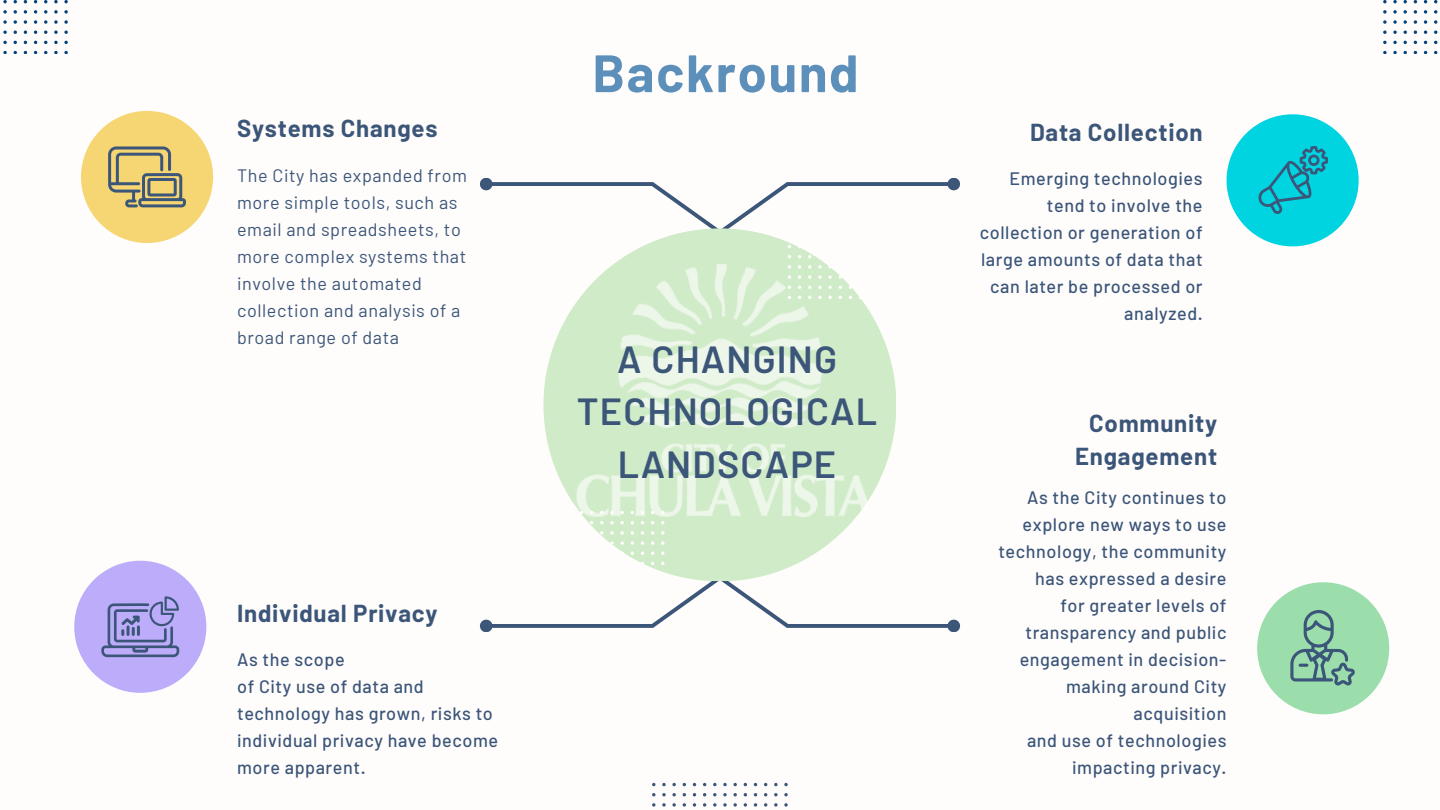
<style>
.page{position:relative;width:1440px;height:810px;background:#fff}
.page>*{position:absolute;margin:0;border:0;box-sizing:border-box;transform-origin:0 0}
.t1{font:700 52.6px "Barlow";letter-spacing:.03em;color:#5c90bb}
.t2{font:600 37.7px/52.2px "Barlow";letter-spacing:.03em;color:#3c5679;text-align:center}
.t3{font:700 24px/33px "Barlow";letter-spacing:.03em;color:#3c5679;text-align:center}
.t4{font:500 18px/27px "Barlow";letter-spacing:.03em;color:#3c5679;text-align:right}
.t5{font:18px/27px "Barlow";letter-spacing:.03em;color:#3c5679}
</style>
<div class="page">
<svg style="left:734px;top:566px;width:226px;height:66px"></svg>
<svg style="left:480px;top:178px;width:226px;height:47px"></svg>
<div style="left:543px;top:228px;width:353px;height:353px;background:#d0ebc8;border-radius:50%"></div>
<div style="left:81px;top:111px;width:132px;height:132px;background:#f6d673;border-radius:50%"></div>
<div style="left:74px;top:561px;width:132px;height:132px;background:#bdacfa;border-radius:50%"></div>
<div style="left:1227px;top:114px;width:132px;height:132px;background:#00d4e1;border-radius:50%"></div>
<div style="left:1257px;top:582px;width:132px;height:132px;background:#9bdeac;border-radius:50%"></div>
<svg style="left:101px;top:596px;width:78px;height:61px"></svg>
<svg style="left:108px;top:146px;width:78px;height:61px"></svg>
<svg style="left:1290px;top:610px;width:65px;height:76px"></svg>
<svg style="left:1258px;top:146px;width:70px;height:68px"></svg>
<svg style="left:3px;top:0;width:4px;height:3px"></svg>
<svg style="left:3px;top:10px;width:4px;height:4px"></svg>
<svg style="left:3px;top:20px;width:4px;height:4px"></svg>
<svg style="left:3px;top:31px;width:4px;height:3px"></svg>
<svg style="left:3px;top:41px;width:4px;height:3px"></svg>
<svg style="left:3px;top:51px;width:4px;height:3px"></svg>
<svg style="left:14px;top:10px;width:3px;height:4px"></svg>
<svg style="left:14px;top:20px;width:3px;height:4px"></svg>
<svg style="left:24px;top:10px;width:3px;height:4px"></svg>
<svg style="left:24px;top:20px;width:3px;height:4px"></svg>
<svg style="left:34px;top:10px;width:3px;height:4px"></svg>
<svg style="left:34px;top:20px;width:3px;height:4px"></svg>
<svg style="left:44px;top:10px;width:3px;height:4px"></svg>
<svg style="left:44px;top:20px;width:3px;height:4px"></svg>
<svg style="left:54px;top:0;width:4px;height:3px"></svg>
<svg style="left:54px;top:10px;width:4px;height:4px"></svg>
<svg style="left:54px;top:20px;width:4px;height:4px"></svg>
<svg style="left:54px;top:31px;width:4px;height:3px"></svg>
<svg style="left:54px;top:41px;width:4px;height:3px"></svg>
<svg style="left:54px;top:51px;width:4px;height:3px"></svg>
<svg style="left:64px;top:0;width:4px;height:3px"></svg>
<svg style="left:64px;top:10px;width:4px;height:4px"></svg>
<svg style="left:64px;top:20px;width:4px;height:4px"></svg>
<svg style="left:64px;top:31px;width:4px;height:3px"></svg>
<svg style="left:64px;top:41px;width:4px;height:3px"></svg>
<svg style="left:64px;top:51px;width:4px;height:3px"></svg>
<svg style="left:652px;top:803px;width:3px;height:4px"></svg>
<svg style="left:662px;top:783px;width:4px;height:3px"></svg>
<svg style="left:662px;top:793px;width:4px;height:3px"></svg>
<svg style="left:662px;top:803px;width:4px;height:4px"></svg>
<svg style="left:672px;top:783px;width:4px;height:3px"></svg>
<svg style="left:672px;top:793px;width:4px;height:3px"></svg>
<svg style="left:672px;top:803px;width:4px;height:4px"></svg>
<svg style="left:683px;top:803px;width:3px;height:4px"></svg>
<svg style="left:693px;top:803px;width:3px;height:4px"></svg>
<svg style="left:703px;top:803px;width:3px;height:4px"></svg>
<svg style="left:713px;top:783px;width:4px;height:3px"></svg>
<svg style="left:713px;top:793px;width:4px;height:3px"></svg>
<svg style="left:713px;top:803px;width:4px;height:4px"></svg>
<svg style="left:723px;top:783px;width:4px;height:3px"></svg>
<svg style="left:723px;top:793px;width:4px;height:3px"></svg>
<svg style="left:723px;top:803px;width:4px;height:4px"></svg>
<svg style="left:733px;top:783px;width:4px;height:3px"></svg>
<svg style="left:733px;top:793px;width:4px;height:3px"></svg>
<svg style="left:733px;top:803px;width:4px;height:4px"></svg>
<svg style="left:744px;top:803px;width:3px;height:4px"></svg>
<svg style="left:754px;top:803px;width:3px;height:4px"></svg>
<svg style="left:764px;top:803px;width:3px;height:4px"></svg>
<svg style="left:774px;top:783px;width:4px;height:3px"></svg>
<svg style="left:774px;top:793px;width:4px;height:3px"></svg>
<svg style="left:774px;top:803px;width:4px;height:4px"></svg>
<svg style="left:784px;top:783px;width:4px;height:3px"></svg>
<svg style="left:784px;top:793px;width:4px;height:3px"></svg>
<svg style="left:784px;top:803px;width:4px;height:4px"></svg>
<svg style="left:1383px;top:0;width:4px;height:3px"></svg>
<svg style="left:1383px;top:10px;width:4px;height:4px"></svg>
<svg style="left:1383px;top:20px;width:4px;height:4px"></svg>
<svg style="left:1383px;top:31px;width:4px;height:3px"></svg>
<svg style="left:1383px;top:41px;width:4px;height:3px"></svg>
<svg style="left:1383px;top:51px;width:4px;height:3px"></svg>
<svg style="left:1393px;top:0;width:4px;height:3px"></svg>
<svg style="left:1393px;top:10px;width:4px;height:4px"></svg>
<svg style="left:1393px;top:20px;width:4px;height:4px"></svg>
<svg style="left:1393px;top:31px;width:4px;height:3px"></svg>
<svg style="left:1393px;top:41px;width:4px;height:3px"></svg>
<svg style="left:1393px;top:51px;width:4px;height:3px"></svg>
<svg style="left:1404px;top:10px;width:3px;height:4px"></svg>
<svg style="left:1404px;top:20px;width:3px;height:4px"></svg>
<svg style="left:1414px;top:10px;width:3px;height:4px"></svg>
<svg style="left:1414px;top:20px;width:3px;height:4px"></svg>
<svg style="left:1424px;top:10px;width:3px;height:4px"></svg>
<svg style="left:1424px;top:20px;width:3px;height:4px"></svg>
<svg style="left:1434px;top:10px;width:3px;height:4px"></svg>
<svg style="left:1434px;top:20px;width:3px;height:4px"></svg>
<svg style="left:600px;top:531px;width:4px;height:4px"></svg>
<svg style="left:610px;top:531px;width:4px;height:4px"></svg>
<svg style="left:620px;top:531px;width:4px;height:4px"></svg>
<svg style="left:620px;top:541px;width:4px;height:4px"></svg>
<svg style="left:480px;top:562px;width:254px;height:70px"></svg>
<svg style="left:641px;top:531px;width:3px;height:4px"></svg>
<svg style="left:641px;top:541px;width:3px;height:4px"></svg>
<svg style="left:661px;top:531px;width:4px;height:4px"></svg>
<svg style="left:661px;top:541px;width:4px;height:4px"></svg>
<svg style="left:661px;top:562px;width:4px;height:3px"></svg>
<svg style="left:706px;top:178px;width:254px;height:70px"></svg>
<svg style="left:879px;top:245px;width:4px;height:3px"></svg>
<svg style="left:889px;top:245px;width:4px;height:3px"></svg>
<img style="left:568px;top:258px;width:314px;height:268px">
<p class="t3" style="left:237px;top:111px;width:202px">Systems Changes</p>
<p class="t5" style="left:237px;top:161px;width:231px">The City has expanded from more simple tools, such as email and spreadsheets, to more complex systems that involve the automated collection and analysis of a broad range of data</p>
<h1 class="t3" style="left:237px;top:596px;width:202px">Individual Privacy</h1>
<p class="t4" style="left:237px;top:645px;width:263px;text-align:left">As the scope<br>of City use of data and technology has grown, risks to individual privacy have become more apparent.</p>
<p class="t1" style="left:592px;top:40px;width:268px">Backround</p>
<p class="t2" style="left:577px;top:332px;width:302px">A CHANGING<br>TECHNOLOGICAL<br>LANDSCAPE</p>
<h3 class="t3" style="left:1030px;top:115px;width:174px">Data Collection</h3>
<p class="t4" style="left:980px;top:164px;width:224px">Emerging technologies tend to involve the collection or generation of large amounts of data that can later be processed or analyzed.</p>
<h3 class="t3" style="left:1075px;top:406px;width:143px">Community<br>Engagement</h3>
<p class="t4" style="left:998px;top:483px;width:230px">As the City continues to explore new ways to use technology, the community has expressed a desire<br>for greater levels of transparency and public engagement in decision&shy;making around City acquisition<br>and use of technologies impacting privacy.</p>
</div>
